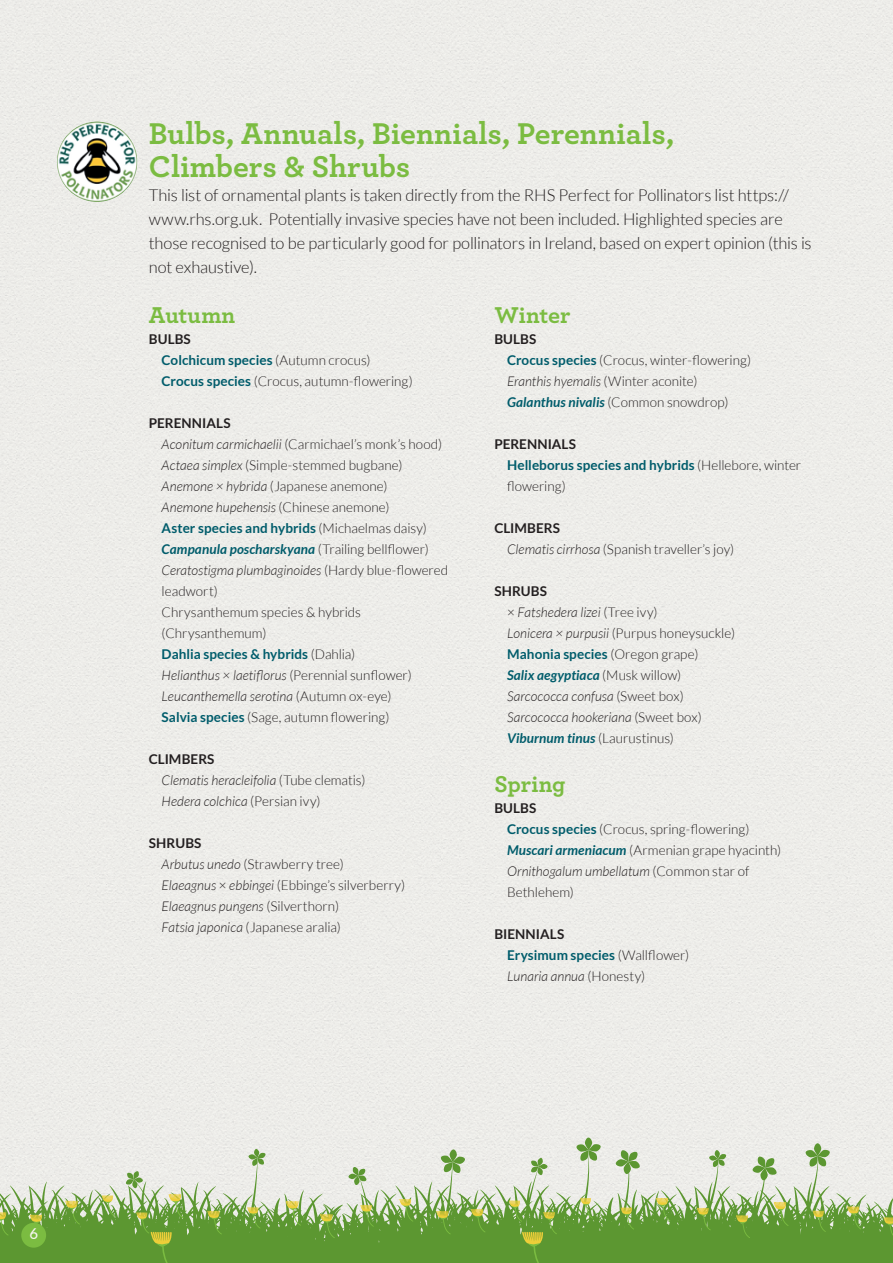
<style>
.page{position:relative;width:893px;height:1263px;background:#fff}
.page>*{position:absolute;margin:0;border:0;box-sizing:border-box;transform-origin:0 0}
.t1{font:700 31.5px/33px "Archer";color:#7bbc41}
.t2{font:700 24px "Archer";letter-spacing:-.005em;color:#7bbc41}
.t3{font:300 16.5px/24px "Lato";letter-spacing:-.01em;color:#231f20}
.t4{font:500 15px "Lato";color:#f6f5f1}
.t5{font:300 13.5px/21px "Lato";color:#231f20}
.t6{font:italic 300 13.5px/21px "Lato";color:#231f20}
.t7{font:700 13.5px/21px "Lato";letter-spacing:.005em;color:#005c6b}
.s1{font-weight:700}
.s2{font-weight:700;color:#005c6b}
.s3{font-style:italic}
.s4{font-weight:700;font-style:italic;color:#005c6b}
.s5{font-weight:700;font-style:normal}
.s6{font-style:normal}
.s7{color:#231f20}
.s8{font-weight:300;color:#231f20}
</style>
<div class="page">
<div style="left:0;top:0;width:893px;height:1181px;background:#edece9"></div>
<svg style="left:413px;top:1181px;width:480px;height:82px;background:#84ae63"></svg>
<svg style="left:884px;top:1157px;width:9px;height:97px"></svg>
<svg style="left:847px;top:1206px;width:14px;height:23px"></svg>
<svg style="left:800px;top:1143px;width:30px;height:101px;background:#a6c28c"></svg>
<svg style="left:736px;top:1156px;width:52px;height:91px;background:#a4c088"></svg>
<svg style="left:697px;top:1150px;width:30px;height:94px;background:#a7c38d"></svg>
<svg style="left:656px;top:1198px;width:14px;height:23px"></svg>
<svg style="left:614px;top:1149px;width:26px;height:105px;background:#9ebd81"></svg>
<svg style="left:574px;top:1137px;width:27px;height:117px;background:#a5c18b"></svg>
<svg style="left:509px;top:1157px;width:48px;height:106px;background:#a0bd7d"></svg>
<svg style="left:471px;top:1209px;width:14px;height:23px"></svg>
<svg style="left:435px;top:1149px;width:30px;height:104px;background:#9abb7d"></svg>
<svg style="left:0;top:1149px;width:413px;height:114px;background:#a7c28d"></svg>
<img style="left:57px;top:122px;width:80px;height:80px;border-radius:40px">
<div style="left:21px;top:1223px;width:25px;height:25px;background:#7bbc41;border-radius:50%"></div>
<p class="t4" style="left:29px;top:1223px;width:10px">6</p>
<h1 class="t1" style="left:149px;top:115px;width:527px">Bulbs, Annuals, Biennials, Perennials,<br>Climbers &amp; Shrubs</h1>
<p class="t3" style="left:149px;top:183px;width:664px">This list of ornamental plants is taken directly from the RHS Perfect for Pollinators list https:// www.rhs.org.uk. Potentially invasive species have not been included. Highlighted species are those recognised to be particularly good for pollinators in Ireland, based on expert opinion (this is not exhaustive).</p>
<h2 class="t2" style="left:149px;top:296px;width:88px">Autumn</h2>
<p class="t5" style="left:162px;top:328px;width:253px;text-indent:-13px"><span class="s1">BULBS<br></span><span class="s2">Colchicum species</span> (Autumn crocus)<br><span class="s2">Crocus species</span> (Crocus, autumn-flowering)</p>
<p class="t5" style="left:162px;top:412px;width:288px;text-indent:-13px"><span class="s1">PERENNIALS<br></span><span class="s3">Aconitum carmichaelii</span> (Carmichael’s monk’s hood)<br><span class="s3">Actaea simplex</span> (Simple-stemmed bugbane)<br><span class="s3">Anemone × hybrida</span> (Japanese anemone)<br><span class="s3">Anemone hupehensis</span> (Chinese anemone)<br><span class="s2">Aster species and hybrids</span> (Michaelmas daisy)<br><span class="s4">Campanula poscharskyana</span> (Trailing bellflower)<br><span class="s3">Ceratostigma plumbaginoides</span> (Hardy blue-flowered leadwort)<br>Chrysanthemum species &amp; hybrids (Chrysanthemum)<br><span class="s2">Dahlia species &amp; hybrids</span> (Dahlia)<br><span class="s3">Helianthus × laetiflorus</span> (Perennial sunflower)<br><span class="s3">Leucanthemella serotina</span> (Autumn ox-eye)<br><span class="s2">Salvia species</span> (Sage, autumn flowering)</p>
<p class="t6" style="left:162px;top:749px;width:205px;text-indent:-13px"><span class="s5">CLIMBERS<br></span>Clematis heracleifolia <span class="s6">(Tube clematis)<br></span>Hedera colchica <span class="s6">(Persian ivy)</span></p>
<p class="t5" style="left:162px;top:832px;width:245px;text-indent:-13px"><span class="s1">SHRUBS<br></span><span class="s3">Arbutus unedo</span> (Strawberry tree)<br><span class="s3">Elaeagnus</span> × <span class="s3">ebbingei</span> (Ebbinge’s silverberry)<br><span class="s3">Elaeagnus pungens</span> (Silverthorn)<br><span class="s3">Fatsia japonica</span> (Japanese aralia)</p>
<h2 class="t2" style="left:494px;top:296px;width:78px">Winter</h2>
<p class="t5" style="left:507px;top:328px;width:246px;text-indent:-13px"><span class="s1">BULBS<br></span><span class="s2">Crocus species</span> (Crocus, winter-flowering)<br><span class="s3">Eranthis hyemalis</span> (Winter aconite)<br><span class="s4">Galanthus nivalis</span> (Common snowdrop)</p>
<p class="t7" style="left:507px;top:433px;width:296px;text-indent:-13px"><span class="s7">PERENNIALS<br></span>Helleborus species and hybrids <span class="s8">(Hellebore, winter flowering)</span></p>
<p class="t5" style="left:507px;top:517px;width:229px;text-indent:-13px"><span class="s1">CLIMBERS<br></span><span class="s3">Clematis cirrhosa</span> (Spanish traveller’s joy)</p>
<p class="t5" style="left:507px;top:580px;width:230px;text-indent:-13px"><span class="s1">SHRUBS<br></span>× <span class="s3">Fatshedera lizei</span> (Tree ivy)<br><span class="s3">Lonicera × purpusii</span> (Purpus honeysuckle)<br><span class="s2">Mahonia species</span> (Oregon grape)<br><span class="s4">Salix aegyptiaca</span> (Musk willow)<br><span class="s3">Sarcococca confusa</span> (Sweet box)<br><span class="s3">Sarcococca hookeriana</span> (Sweet box)<br><span class="s4">Viburnum tinus</span> (Laurustinus)</p>
<h2 class="t2" style="left:494px;top:765px;width:73px">Spring</h2>
<p class="t5" style="left:507px;top:798px;width:276px;text-indent:-13px"><span class="s1">BULBS<br></span><span class="s2">Crocus species</span> (Crocus, spring-flowering)<br><span class="s4">Muscari armeniacum</span> (Armenian grape hyacinth)<br><span class="s3">Ornithogalum umbellatum</span> (Common star of<br>Bethlehem)</p>
<p class="t5" style="left:507px;top:924px;width:184px;text-indent:-13px"><span class="s1">BIENNIALS<br></span><span class="s2">Erysimum species</span> (Wallflower)<br><span class="s3">Lunaria annua</span> (Honesty)</p>
</div>
